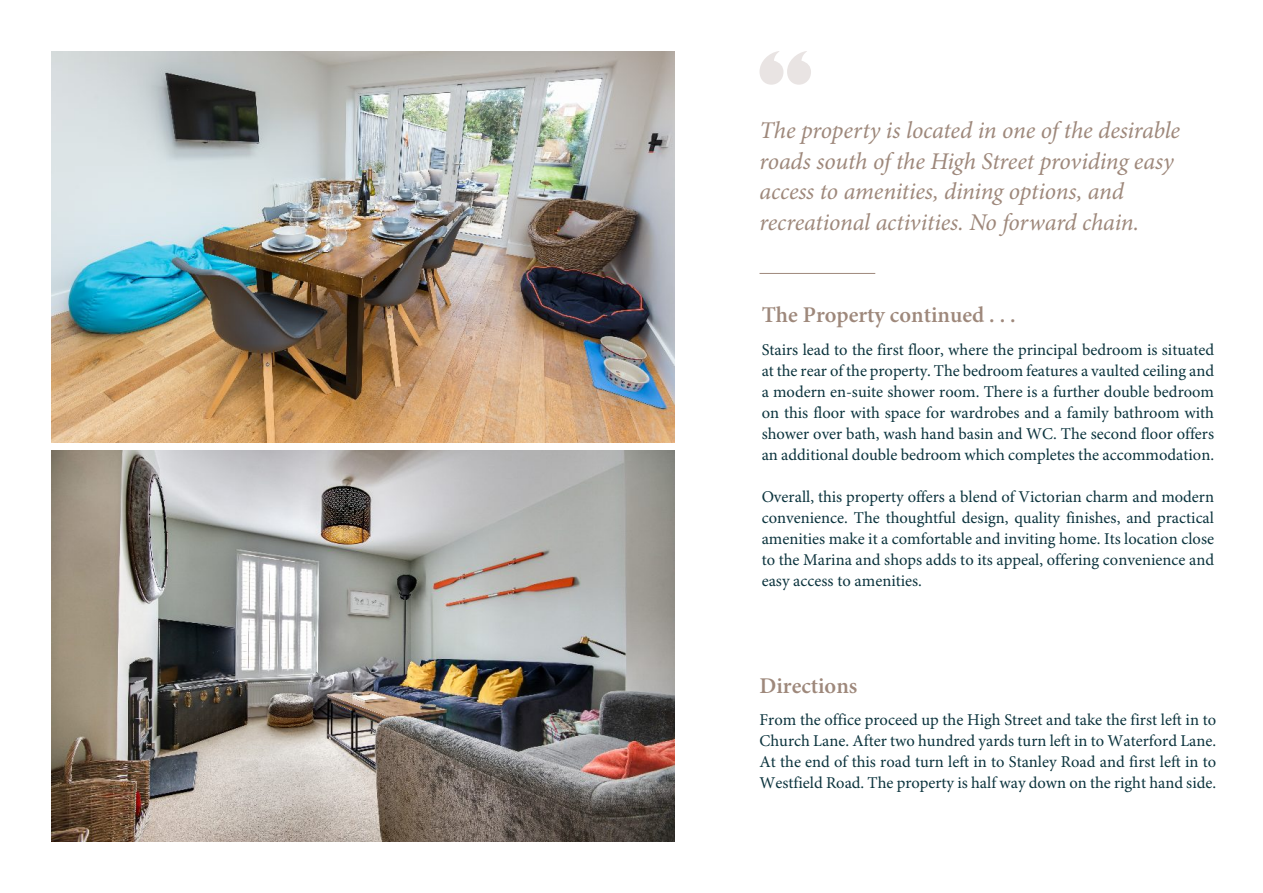
<style>
.page{position:relative;width:1263px;height:893px;background:#fff}
.page>*{position:absolute;margin:0;border:0;box-sizing:border-box;transform-origin:0 0}
.t1{font:italic 24px/30.8px "Minion Pro";letter-spacing:-.01em;color:#9e887b}
.t2{font:600 22.5px "Minion Pro";color:#9e887b}
.t3{font:16.5px/21.1px "Minion Pro";color:#0b333d;text-align:justify}
</style>
<div class="page">
<hr style="left:759px;top:273px;width:116px;height:1px;background:#9e887b">
<svg style="left:759px;top:51px;width:52px;height:34px"></svg>
<img style="left:51px;top:450px;width:624px;height:392px">
<img style="left:51px;top:51px;width:624px;height:392px">
<h1 class="t1" style="left:759px;top:117px;width:422px">The property is located in one of the desirable roads south of the High Street providing easy access to amenities, dining options, and recreational activities. No forward chain.</h1>
<h2 class="t2" style="left:762px;top:306px;width:256px">The Property continued . . .</h2>
<p class="t3" style="left:762px;top:340px;width:454px">Stairs lead to the first floor, where the principal bedroom is situated at the rear of the property. The bedroom features a vaulted ceiling and a modern en-suite shower room. There is a further double bedroom on this floor with space for wardrobes and a family bathroom with shower over bath, wash hand basin and WC. The second floor offers an additional double bedroom which completes the accommodation.</p>
<p class="t3" style="left:762px;top:488px;width:454px">Overall, this property offers a blend of Victorian charm and modern convenience. The thoughtful design, quality finishes, and practical amenities make it a comfortable and inviting home. Its location close to the Marina and shops adds to its appeal, offering convenience and easy access to amenities.</p>
<h2 class="t2" style="left:759px;top:676px;width:99px">Directions</h2>
<p class="t3" style="left:759px;top:711px;width:458px">From the office proceed up the High Street and take the first left in to Church Lane. After two hundred yards turn left in to Waterford Lane.<br>At the end of this road turn left in to Stanley Road and first left in to Westfield Road. The property is half way down on the right hand side.</p>
</div>
